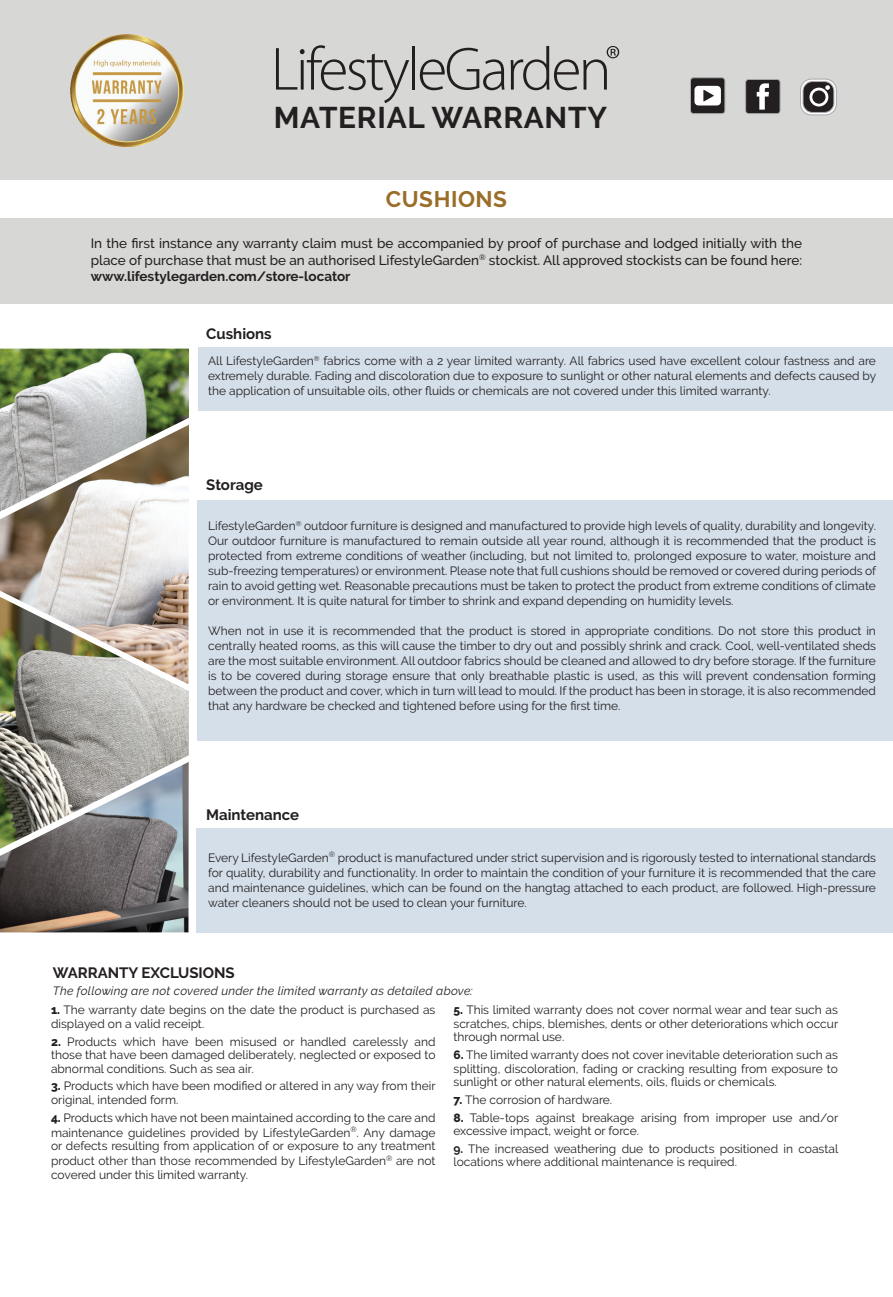
<style>
.page{position:relative;width:893px;height:1297px;background:#fff}
.page>*{position:absolute;margin:0;border:0;box-sizing:border-box;transform-origin:0 0}
.t1{font:700 29.85px "Raleway";letter-spacing:.025em;color:#231f20}
.t2{font:700 22.5px "Raleway";letter-spacing:.025em;color:#9a6d29}
.t3{font:700 15px "Raleway";color:#231f20}
.t4{font:500 13.5px/16.5px "Raleway";color:#231f20;text-align:justify}
.t5{font:12px/15px "Raleway";color:#231f20;text-align:justify}
.t6{font:italic 12px "Raleway";letter-spacing:.02em;color:#231f20}
.s1{font-weight:700}
.s2{font-weight:800}
</style>
<div class="page">
<img style="left:0;top:512px;width:189px;height:85px">
<img style="left:0;top:597px;width:189px;height:165px">
<img style="left:0;top:349px;width:189px;height:163px">
<img style="left:0;top:762px;width:189px;height:170px">
<div style="left:0;top:0;width:893px;height:180px;background:#d7d7d5"></div>
<img style="left:70px;top:34px;width:114px;height:113px">
<svg style="left:276px;top:45px;width:133px;height:58px"></svg>
<hr style="left:412px;top:46px;width:3px;height:44px;background:#231f20">
<svg style="left:420px;top:48px;width:84px;height:42px"></svg>
<svg style="left:511px;top:46px;width:108px;height:44px"></svg>
<div style="left:690px;top:78px;width:35px;height:36px;background:#231f20;border-radius:3px"></div>
<div style="left:690px;top:77px;width:35px;height:37px;border:1px solid #a8a9ad;border-radius:3px"></div>
<div style="left:694px;top:86px;width:27px;height:19px;background:#fff;border-radius:4px"></div>
<svg style="left:703px;top:90px;width:11px;height:12px"></svg>
<div style="left:746px;top:79px;width:34px;height:35px;background:#231f20;border-radius:3px"></div>
<div style="left:745px;top:79px;width:35px;height:35px;border:1px solid #a8a9ad;border-radius:3px"></div>
<svg style="left:757px;top:83px;width:12px;height:27px"></svg>
<svg style="left:800px;top:79px;width:37px;height:36px"></svg>
<div style="left:199px;top:348px;width:694px;height:63px;background:#d4dfea"></div>
<div style="left:197px;top:500px;width:696px;height:240px;background:#d4dfea"></div>
<div style="left:197px;top:828px;width:696px;height:104px;background:#d4dfea"></div>
<div style="left:0;top:218px;width:893px;height:85px;background:#d7d7d5"></div>
<h1 class="t1" style="left:274px;top:101px;width:335px">MATERIAL WARRANTY</h1>
<h2 class="t2" style="left:386px;top:186px;width:123px">CUSHIONS</h2>
<p class="t4" style="left:91px;top:235px;width:713px">In the first instance any warranty claim must be accompanied by proof of purchase and lodged initially with the place of purchase that must be an authorised LifestyleGarden<sup>®</sup> stockist. All approved stockists can be found here: <span class="s1">www.lifestylegarden.com/store-locator</span></p>
<p class="t3" style="left:206px;top:325px;width:67px">Cushions</p>
<p class="t5" style="left:208px;top:354px;width:670px">All LifestyleGarden<sup>®</sup> fabrics come with a 2 year limited warranty. All fabrics used have excellent colour fastness and are extremely durable. Fading and discoloration due to exposure to sunlight or other natural elements and defects caused by the application of unsuitable oils, other fluids or chemicals are not covered under this limited warranty.</p>
<p class="t3" style="left:206px;top:476px;width:58px">Storage</p>
<p class="t5" style="left:208px;top:518px;width:670px">LifestyleGarden<sup>®</sup> outdoor furniture is designed and manufactured to provide high levels of quality, durability and longevity.<br>Our outdoor furniture is manufactured to remain outside all year round, although it is recommended that the product is protected from extreme conditions of weather (including, but not limited to, prolonged exposure to water, moisture and sub-freezing temperatures) or environment. Please note that full cushions should be removed or covered during periods of rain to avoid getting wet. Reasonable precautions must be taken to protect the product from extreme conditions of climate or environment. It is quite natural for timber to shrink and expand depending on humidity levels.</p>
<p class="t5" style="left:208px;top:623px;width:669px">When not in use it is recommended that the product is stored in appropriate conditions. Do not store this product in centrally heated rooms, as this will cause the timber to dry out and possibly shrink and crack. Cool, well-ventilated sheds are the most suitable environment. All outdoor fabrics should be cleaned and allowed to dry before storage. If the furniture is to be covered during storage ensure that only breathable plastic is used, as this will prevent condensation forming between the product and cover, which in turn will lead to mould. If the product has been in storage, it is also recommended that any hardware be checked and tightened before using for the first time.</p>
<p class="t3" style="left:206px;top:806px;width:94px">Maintenance</p>
<p class="t5" style="left:208px;top:850px;width:669px">Every LifestyleGarden<sup>®</sup> product is manufactured under strict supervision and is rigorously tested to international standards for quality, durability and functionality. In order to maintain the condition of your furniture it is recommended that the care and maintenance guidelines, which can be found on the hangtag attached to each product, are followed. High-pressure water cleaners should not be used to clean your furniture.</p>
<p class="t3" style="left:53px;top:964px;width:183px">WARRANTY EXCLUSIONS</p>
<p class="t6" style="left:53px;top:983px;width:421px">The following are not covered under the limited warranty as detailed above:</p>
<p class="t5" style="left:51px;top:1003px;width:386px;line-height:13.5px"><span class="s2">1.</span> The warranty date begins on the date the product is purchased as displayed on a valid receipt.</p>
<p class="t5" style="left:51px;top:1035px;width:386px;line-height:13.5px"><span class="s2">2.</span> Products which have been misused or handled carelessly and those that have been damaged deliberately, neglected or exposed to abnormal conditions. Such as sea air.</p>
<p class="t5" style="left:51px;top:1079px;width:386px;line-height:13.5px"><span class="s2">3.</span> Products which have been modified or altered in any way from their original, intended form.</p>
<p class="t5" style="left:51px;top:1110px;width:386px"><span class="s2">4.</span> Products which have not been maintained according to the care and maintenance guidelines provided by LifestyleGarden<sup>®</sup>. Any damage</p>
<p class="t5" style="left:51px;top:1138px;width:386px">or defects resulting from application of or exposure to any treatment product other than those recommended by LifestyleGarden<sup>®</sup> are not</p>
<p class="t5" style="left:51px;top:1167px;width:199px">covered under this limited warranty.</p>
<p class="t5" style="left:453px;top:1003px;width:386px;line-height:13.5px"><span class="s2">5.</span> This limited warranty does not cover normal wear and tear such as scratches, chips, blemishes, dents or other deteriorations which occur through normal use.</p>
<p class="t5" style="left:453px;top:1048px;width:386px;line-height:13.5px"><span class="s2">6.</span> The limited warranty does not cover inevitable deterioration such as splitting, discoloration, fading or cracking resulting from exposure to sunlight or other natural elements, oils, fluids or chemicals.</p>
<p class="t5" style="left:453px;top:1092px;width:160px"><span class="s2">7.</span> The corrosion of hardware.</p>
<p class="t5" style="left:453px;top:1111px;width:386px;line-height:13.5px"><span class="s2">8.</span> Table-tops against breakage arising from improper use and/or excessive impact, weight or force.</p>
<p class="t5" style="left:453px;top:1142px;width:386px;line-height:13.5px"><span class="s1">9.</span> The increased weathering due to products positioned in coastal locations where additional maintenance is required.</p>
</div>
